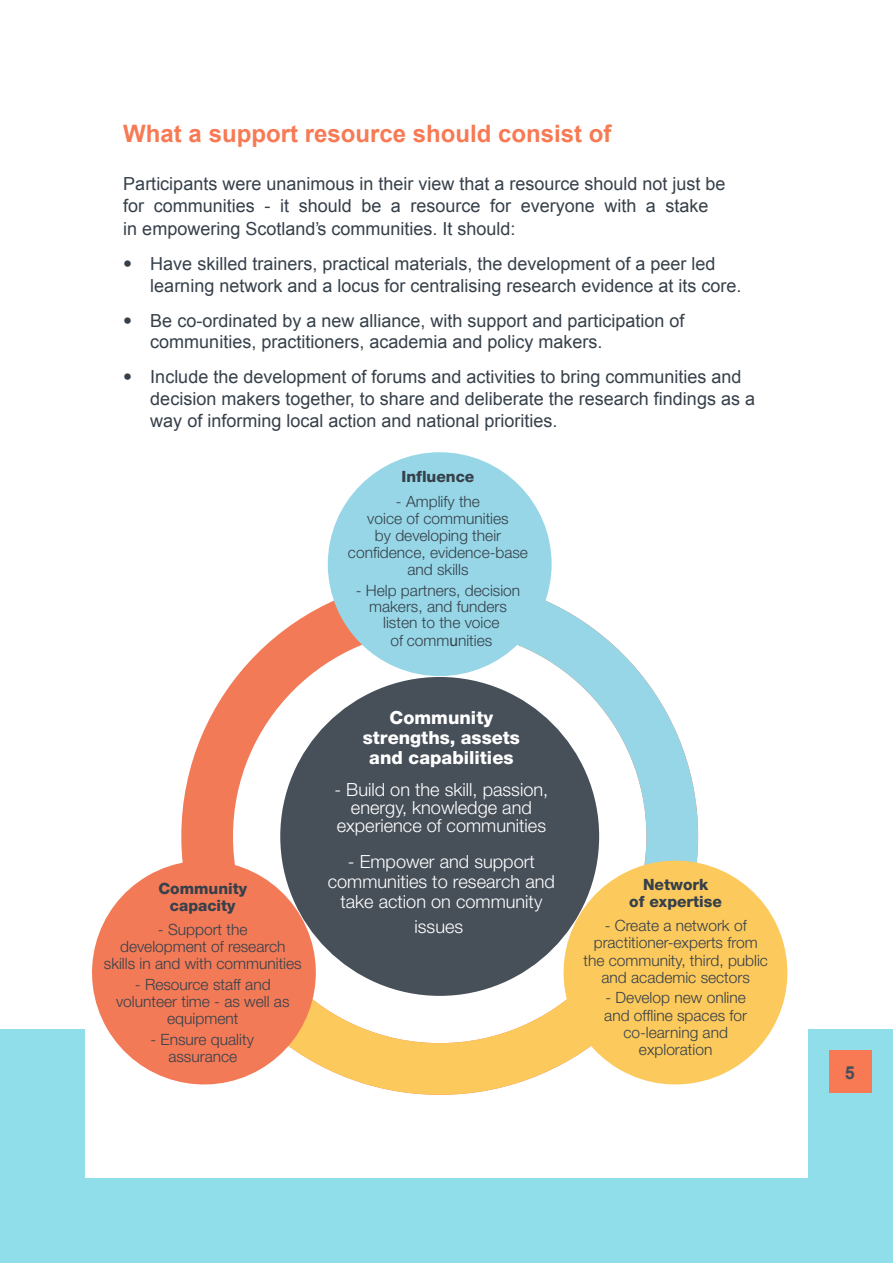
<style>
.page{position:relative;width:893px;height:1263px;background:#fff}
.page>*{position:absolute;margin:0;border:0;box-sizing:border-box;transform-origin:0 0}
.Body{font:700 24px "Arial";color:#f77a54}
.t1{font:300 18.15px/17.9px "Helvetica Neue";color:#fff;text-align:center}
.t2{font:800 18.15px/20px "Helvetica Neue";color:#fff;text-align:center}
.Body-2{font:18px/22.5px "Arial";color:#36404a}
.t3{font:700 18px "Arial";color:#474f59}
.t4{font:300 15.6px/17.1px "Helvetica Neue";color:#36404a;text-align:center}
.t5{font:800 15.6px/17.1px "Helvetica Neue";color:#36404a;text-align:center}
.s1{font-family:"Helvetica Neue";font-weight:300}
.s2{font-family:"Arial";font-weight:400}
</style>
<div class="page">
<div style="left:0;top:1029px;width:893px;height:234px;background:#91deeb"></div>
<div style="left:829px;top:1050px;width:43px;height:43px;background:#f77a54"></div>
<div style="left:85px;top:85px;width:723px;height:1093px;background:#fff"></div>
<svg style="left:181px;top:578px;width:244px;height:267px"></svg>
<svg style="left:332px;top:957px;width:216px;height:138px;fill:#fcc95c"></svg>
<svg style="left:425px;top:582px;width:273px;height:423px"></svg>
<div style="left:280px;top:677px;width:319px;height:319px;background:#474f59;border-radius:50%"></div>
<div style="left:328px;top:452px;width:224px;height:224px;background:#96d6e6;border-radius:50%"></div>
<svg style="left:92px;top:845px;width:240px;height:240px;fill:#f27a57"></svg>
<svg style="left:548px;top:845px;width:240px;height:240px;fill:#fcc95c"></svg>
<p class="Body" style="left:123px;top:118px;width:490px">What a support resource should consist of</p>
<p class="Body-2" style="left:123px;top:172px;width:604px">Participants were unanimous in their view that a resource should not just be for communities - it should be a resource for everyone with a stake in empowering Scotland’s communities. It should:</p>
<p class="Body-2" style="left:150px;top:253px;width:593px;line-height:21.5px;text-indent:-27px"><span class="s1">•</span> Have skilled trainers, practical materials, the development of a peer led learning network and a locus for centralising research evidence at its core.</p>
<p class="Body-2" style="left:150px;top:310px;width:536px;line-height:21.5px;text-indent:-27px"><span class="s1">•</span> Be co-ordinated by a new alliance, with support and participation of communities, practitioners, academia and policy makers.</p>
<p class="Body-2" style="left:150px;top:366px;width:606px;line-height:21.9px;text-indent:-27px"><span class="s1">•</span> Include the development of forums and activities to bring communities and decision makers together, to share and deliberate the research findings as a way of informing local action and national priorities.</p>
<p class="t5" style="left:158px;top:879px;width:90px">Community capacity</p>
<p class="t4" style="left:104px;top:921px;width:199px">- Support the<br>development of research skills in and with communities</p>
<p class="t4" style="left:116px;top:976px;width:175px">- Resource staff and volunteer time - as well as equipment</p>
<p class="t4" style="left:150px;top:1031px;width:105px">- Ensure quality assurance</p>
<p class="t5" style="left:402px;top:468px;width:74px">Influence</p>
<p class="t4" style="left:348px;top:492px;width:182px">- Amplify the<br>voice of communities<br>by developing their confidence, evidence-base and skills</p>
<p class="t4" style="left:356px;top:582px;width:166px;line-height:15.8px">- Help partners, decision makers, and funders listen to the voice</p>
<p class="t4" style="left:390px;top:632px;width:103px">of comm<span class="s2">u</span>nities</p>
<p class="t2" style="left:363px;top:708px;width:159px">Community strengths, assets and capabilities</p>
<p class="t1" style="left:335px;top:780px;width:215px">- Build on the skill, passion, energy, knowledge and experience of communities</p>
<p class="t1" style="left:328px;top:851px;width:229px;line-height:20px">- Empower and support communities to research and take action on community</p>
<p class="t1" style="left:414px;top:917px;width:50px">issues</p>
<p class="t5" style="left:629px;top:875px;width:94px">Network<br>of expertise</p>
<p class="t4" style="left:583px;top:917px;width:186px">- Create a network of practitioner-experts from the community, third, public and academic sectors</p>
<p class="t4" style="left:604px;top:989px;width:144px">- Develop new online and offline spaces for co-learning and exploration</p>
<p class="t3" style="left:845px;top:1060px;width:12px">5</p>
</div>
